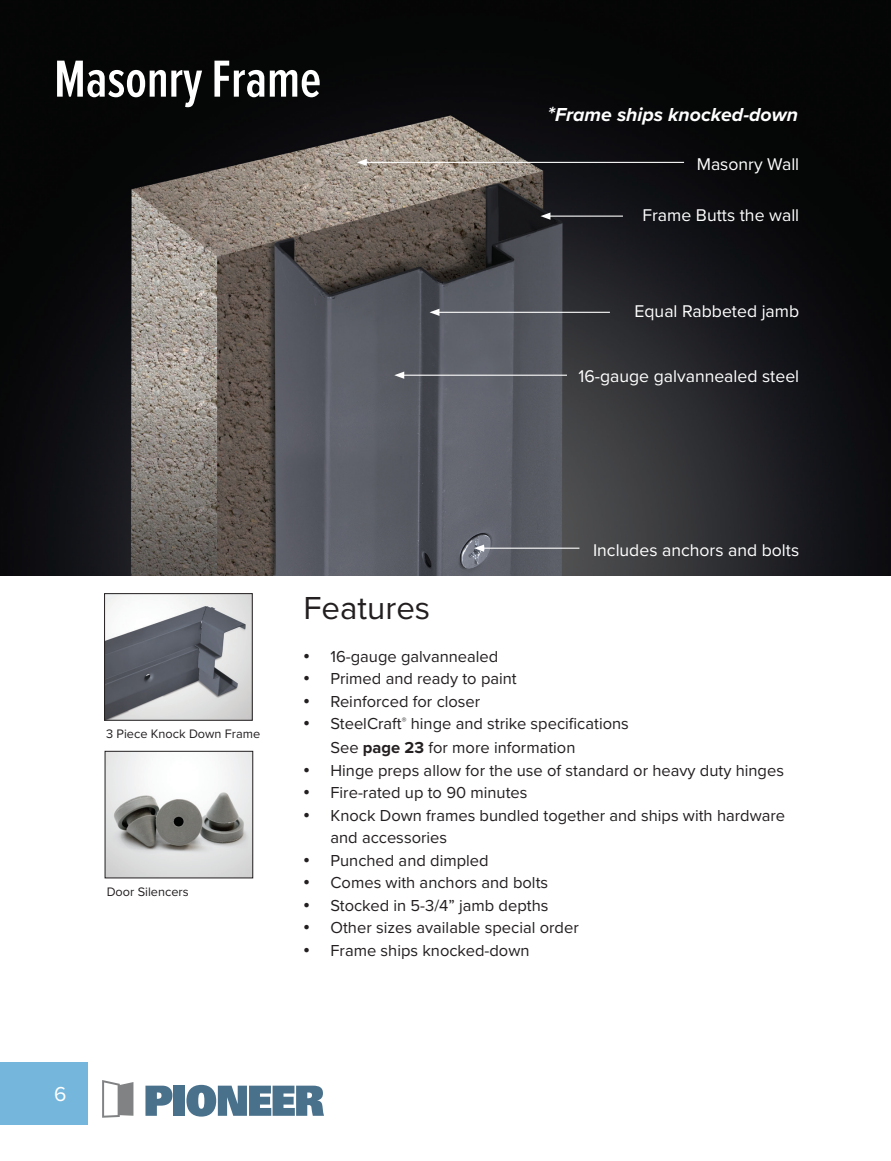
<style>
.page{position:relative;width:891px;height:1161px;background:#fff}
.page>*{position:absolute;margin:0;border:0;box-sizing:border-box;transform-origin:0 0}
.t1{font:600 54px "Proxima Nova Ex Cn";color:#fff}
.t2{font:33px "Proxima Nova";color:#231f20}
.t3{font:21px "Proxima Nova";color:#fff}
.t4{font:italic 700 19.5px "Proxima Nova";color:#fff}
.t5{font:17.55px "Proxima Nova";color:#fff}
.t6{font:16.5px/24px "Proxima Nova";color:#231f20}
.t7{font:12.75px "Proxima Nova";color:#231f20}
.s1{font-size:21px}
.s2{font-family:"Times New Roman";font-size:18px}
.s3{font-weight:700}
</style>
<div class="page">
<div style="left:0;top:1063px;width:87px;height:62px;background:#75b6dd"></div>
<img style="left:0;top:0;width:891px;height:575px">
<hr style="left:482px;top:548px;width:97px;height:1px;background:#fff">
<svg style="left:474px;top:545px;width:10px;height:7px"></svg>
<hr style="left:402px;top:375px;width:165px;height:1px;background:#fff">
<svg style="left:394px;top:372px;width:10px;height:7px"></svg>
<hr style="left:437px;top:312px;width:173px;height:1px;background:#fff">
<svg style="left:430px;top:309px;width:10px;height:7px"></svg>
<hr style="left:364px;top:162px;width:320px;height:1px;background:#fff">
<svg style="left:357px;top:159px;width:10px;height:7px"></svg>
<hr style="left:548px;top:216px;width:75px;height:1px;background:#fff">
<svg style="left:541px;top:212px;width:9px;height:8px"></svg>
<svg style="left:145px;top:1086px;width:27px;height:30px"></svg>
<div style="left:174px;top:1086px;width:11px;height:30px;background:#4a718b"></div>
<svg style="left:186px;top:1085px;width:138px;height:32px"></svg>
<svg style="left:102px;top:1080px;width:31px;height:38px"></svg>
<img style="left:106px;top:595px;width:145px;height:124px">
<div style="left:104px;top:593px;width:149px;height:128px;border:1px solid #231f20"></div>
<img style="left:107px;top:753px;width:144px;height:123px">
<div style="left:105px;top:751px;width:148px;height:127px;border:1px solid #231f20"></div>
<h1 class="t1" style="left:54px;top:39px;width:269px">Masonry Frame</h1>
<h2 class="t2" style="left:303px;top:584px;width:128px">Features</h2>
<p class="t4" style="left:548px;top:100px;width:252px"><span class="s1">*</span>Frame ships knocked-down</p>
<p class="t5" style="left:697px;top:151px;width:104px">Masonry Wall</p>
<p class="t5" style="left:643px;top:202px;width:158px">Frame Butts the wall</p>
<p class="t5" style="left:635px;top:298px;width:166px">Equal Rabbeted jamb</p>
<p class="t5" style="left:578px;top:363px;width:222px">16-gauge galvannealed steel</p>
<p class="t5" style="left:593px;top:537px;width:208px">Includes anchors and bolts</p>
<p class="t7" style="left:106px;top:724px;width:156px">3 Piece Knock Down Frame</p>
<p class="t7" style="left:107px;top:882px;width:84px">Door Silencers</p>
<p class="t6" style="left:303px;top:643px;width:196px"><span class="s2">•</span> 16-gauge galvannealed</p>
<p class="t6" style="left:303px;top:666px;width:215px"><span class="s2">•</span> Primed and ready to paint</p>
<p class="t6" style="left:303px;top:688px;width:178px"><span class="s2">•</span> Reinforced for closer</p>
<p class="t6" style="left:330px;top:711px;width:300px;text-indent:-27px"><span class="s2">•</span> SteelCraft<sup>®</sup> hinge and strike specifications<br>See <span class="s3">page 23</span> for more information</p>
<p class="t6" style="left:303px;top:757px;width:482px"><span class="s2">•</span> Hinge preps allow for the use of standard or heavy duty hinges</p>
<p class="t6" style="left:303px;top:780px;width:226px"><span class="s2">•</span> Fire-rated up to 90 minutes</p>
<p class="t6" style="left:330px;top:803px;width:456px;line-height:22.5px;text-indent:-27px"><span class="s2">•</span> Knock Down frames bundled together and ships with hardware and accessories</p>
<p class="t6" style="left:303px;top:847px;width:187px"><span class="s2">•</span> Punched and dimpled</p>
<p class="t6" style="left:303px;top:870px;width:246px"><span class="s2">•</span> Comes with anchors and bolts</p>
<p class="t6" style="left:303px;top:892px;width:247px"><span class="s2">•</span> Stocked in 5-3/4” jamb depths</p>
<p class="t6" style="left:303px;top:915px;width:277px"><span class="s2">•</span> Other sizes available special order</p>
<p class="t6" style="left:303px;top:937px;width:228px"><span class="s2">•</span> Frame ships knocked-down</p>
<p class="t3" style="left:54px;top:1079px;width:14px">6</p>
</div>
